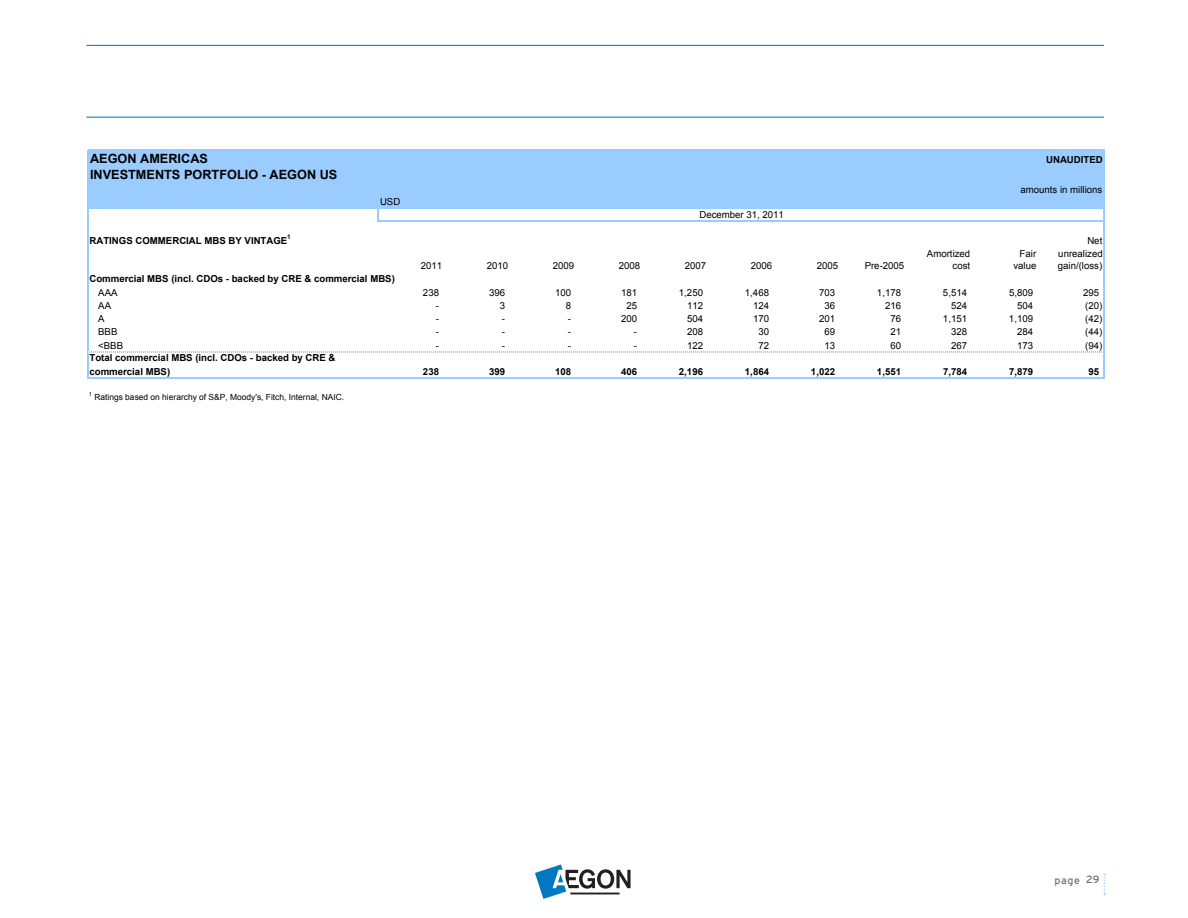
<style>
.page{position:relative;width:1188px;height:918px;background:#fff}
.page>*{position:absolute;margin:0;border:0;box-sizing:border-box;transform-origin:0 0}
.t1{font:700 12.75px "Arial";color:#000}
.t2{font:10.5px "Interstate";color:#6c6d70}
.t3{font:9.6px "Arial";color:#000}
.t4{font:700 9.6px/13.2px "Arial";color:#000}
.t5{font:8.4px "Arial";color:#000}
.t6{font:700 6.3px "Arial";color:#000}
.t7{font:5.7px "Arial";color:#000}
.s1{font-weight:400}
</style>
<div class="page">
<svg style="left:535px;top:864px;width:96px;height:35px"></svg>
<svg style="left:1104px;top:874px;width:1px;height:21px"></svg>
<hr style="left:86px;top:45px;width:1018px;height:1px;background:#1e89ca">
<hr style="left:86px;top:117px;width:1018px;height:1px;background:#1e89ca">
<div style="left:88px;top:150px;width:1016px;height:58px;background:#9accff"></div>
<hr style="left:87px;top:150px;width:1px;height:229px;background:#9accff">
<hr style="left:1104px;top:151px;width:1px;height:228px;background:#9accff">
<svg style="left:378px;top:208px;width:1px;height:14px"></svg>
<hr style="left:88px;top:150px;width:1017px;height:1px;background:#9accff">
<hr style="left:379px;top:221px;width:726px;height:1px;background:#9accff">
<hr style="left:88px;top:351px;width:1016px;height:1px;background:#bfbfbf">
<hr style="left:88px;top:377px;width:1017px;height:2px;background:#9accff">
<p class="t1" style="left:90px;top:150px;width:120px">AEGON AMERICAS</p>
<p class="t4" style="left:1046px;top:153px;width:58px">UNAUDITED</p>
<p class="t1" style="left:90px;top:166px;width:249px">INVESTMENTS PORTFOLIO - AEGON US</p>
<p class="t3" style="left:1021px;top:183px;width:83px">amounts in millions</p>
<p class="t3" style="left:380px;top:195px;width:22px">USD</p>
<p class="t4" style="left:89px;top:235px;width:199px">RATINGS COMMERCIAL MBS BY VINTAGE</p>
<p class="t3" style="left:699px;top:208px;width:86px">December 31, 2011</p>
<p class="t6" style="left:287px;top:233px;width:5px">1</p>
<p class="t3" style="left:1087px;top:235px;width:16px">Net</p>
<p class="t3" style="left:927px;top:247px;width:45px">Amortized</p>
<p class="t3" style="left:1020px;top:247px;width:18px">Fair</p>
<p class="t3" style="left:1058px;top:247px;width:46px">unrealized</p>
<p class="t4" style="left:98px;top:273px;width:298px;text-indent:-9px">Commercial MBS (incl. CDOs - backed by CRE &amp; commercial MBS)<br><span class="s1">AAA</span></p>
<p class="t3" style="left:421px;top:260px;width:23px">2011</p>
<p class="t3" style="left:487px;top:260px;width:23px">2010</p>
<p class="t3" style="left:553px;top:260px;width:23px">2009</p>
<p class="t3" style="left:619px;top:260px;width:23px">2008</p>
<p class="t3" style="left:685px;top:260px;width:23px">2007</p>
<p class="t3" style="left:751px;top:260px;width:23px">2006</p>
<p class="t3" style="left:817px;top:260px;width:23px">2005</p>
<p class="t3" style="left:865px;top:260px;width:41px">Pre-2005</p>
<p class="t3" style="left:953px;top:260px;width:19px">cost</p>
<p class="t3" style="left:1013px;top:260px;width:25px">value</p>
<p class="t3" style="left:1058px;top:260px;width:46px">gain/(loss)</p>
<p class="t3" style="left:423px;top:286px;width:18px">238</p>
<p class="t3" style="left:489px;top:286px;width:18px">396</p>
<p class="t3" style="left:555px;top:286px;width:18px">100</p>
<p class="t3" style="left:621px;top:286px;width:18px">181</p>
<p class="t3" style="left:679px;top:286px;width:26px">1,250</p>
<p class="t3" style="left:745px;top:286px;width:26px">1,468</p>
<p class="t3" style="left:819px;top:286px;width:18px">703</p>
<p class="t3" style="left:877px;top:286px;width:26px">1,178</p>
<p class="t3" style="left:943px;top:286px;width:26px">5,514</p>
<p class="t3" style="left:1009px;top:286px;width:26px">5,809</p>
<p class="t3" style="left:1083px;top:286px;width:18px">295</p>
<p class="t3" style="left:98px;top:299px;width:14px">AA</p>
<p class="t3" style="left:436px;top:299px;width:5px">-</p>
<p class="t3" style="left:500px;top:299px;width:7px">3</p>
<p class="t3" style="left:566px;top:299px;width:7px">8</p>
<p class="t3" style="left:626px;top:299px;width:12px">25</p>
<p class="t3" style="left:687px;top:299px;width:18px">112</p>
<p class="t3" style="left:753px;top:299px;width:18px">124</p>
<p class="t3" style="left:824px;top:299px;width:12px">36</p>
<p class="t3" style="left:885px;top:299px;width:18px">216</p>
<p class="t3" style="left:951px;top:299px;width:18px">524</p>
<p class="t3" style="left:1017px;top:299px;width:18px">504</p>
<p class="t3" style="left:1085px;top:299px;width:19px">(20)</p>
<p class="t3" style="left:98px;top:312px;width:8px">A</p>
<p class="t3" style="left:436px;top:312px;width:5px">-</p>
<p class="t3" style="left:502px;top:312px;width:5px">-</p>
<p class="t3" style="left:568px;top:312px;width:5px">-</p>
<p class="t3" style="left:621px;top:312px;width:18px">200</p>
<p class="t3" style="left:687px;top:312px;width:18px">504</p>
<p class="t3" style="left:753px;top:312px;width:18px">170</p>
<p class="t3" style="left:819px;top:312px;width:18px">201</p>
<p class="t3" style="left:890px;top:312px;width:12px">76</p>
<p class="t3" style="left:943px;top:312px;width:26px">1,151</p>
<p class="t3" style="left:1009px;top:312px;width:26px">1,109</p>
<p class="t3" style="left:1085px;top:312px;width:19px">(42)</p>
<p class="t3" style="left:98px;top:326px;width:21px">BBB</p>
<p class="t3" style="left:436px;top:326px;width:5px">-</p>
<p class="t3" style="left:502px;top:326px;width:5px">-</p>
<p class="t3" style="left:568px;top:326px;width:5px">-</p>
<p class="t3" style="left:634px;top:326px;width:5px">-</p>
<p class="t3" style="left:687px;top:326px;width:18px">208</p>
<p class="t3" style="left:758px;top:326px;width:12px">30</p>
<p class="t3" style="left:824px;top:326px;width:12px">69</p>
<p class="t3" style="left:890px;top:326px;width:12px">21</p>
<p class="t3" style="left:951px;top:326px;width:18px">328</p>
<p class="t3" style="left:1017px;top:326px;width:18px">284</p>
<p class="t3" style="left:1085px;top:326px;width:19px">(44)</p>
<p class="t3" style="left:98px;top:339px;width:26px">&lt;BBB</p>
<p class="t3" style="left:436px;top:339px;width:5px">-</p>
<p class="t3" style="left:502px;top:339px;width:5px">-</p>
<p class="t3" style="left:568px;top:339px;width:5px">-</p>
<p class="t3" style="left:634px;top:339px;width:5px">-</p>
<p class="t3" style="left:687px;top:339px;width:18px">122</p>
<p class="t3" style="left:758px;top:339px;width:12px">72</p>
<p class="t3" style="left:824px;top:339px;width:12px">13</p>
<p class="t3" style="left:890px;top:339px;width:12px">60</p>
<p class="t3" style="left:951px;top:339px;width:18px">267</p>
<p class="t3" style="left:1017px;top:339px;width:18px">173</p>
<p class="t3" style="left:1085px;top:339px;width:19px">(94)</p>
<p class="t4" style="left:90px;top:351px;width:248px;line-height:14px">Total commercial MBS (incl. CDOs - backed by CRE &amp; commercial MBS)</p>
<p class="t4" style="left:423px;top:365px;width:18px">238</p>
<p class="t4" style="left:489px;top:365px;width:18px">399</p>
<p class="t4" style="left:555px;top:365px;width:18px">108</p>
<p class="t4" style="left:621px;top:365px;width:18px">406</p>
<p class="t4" style="left:679px;top:365px;width:26px">2,196</p>
<p class="t4" style="left:745px;top:365px;width:26px">1,864</p>
<p class="t4" style="left:811px;top:365px;width:26px">1,022</p>
<p class="t4" style="left:877px;top:365px;width:26px">1,551</p>
<p class="t4" style="left:943px;top:365px;width:26px">7,784</p>
<p class="t4" style="left:1009px;top:365px;width:26px">7,879</p>
<p class="t4" style="left:1088px;top:365px;width:12px">95</p>
<p class="t7" style="left:89px;top:390px;width:5px">1</p>
<p class="t5" style="left:94px;top:392px;width:251px">Ratings based on hierarchy of S&amp;P, Moody's, Fitch, Internal, NAIC.</p>
<p class="t2" style="left:1055px;top:874px;width:46px">page 29</p>
</div>
